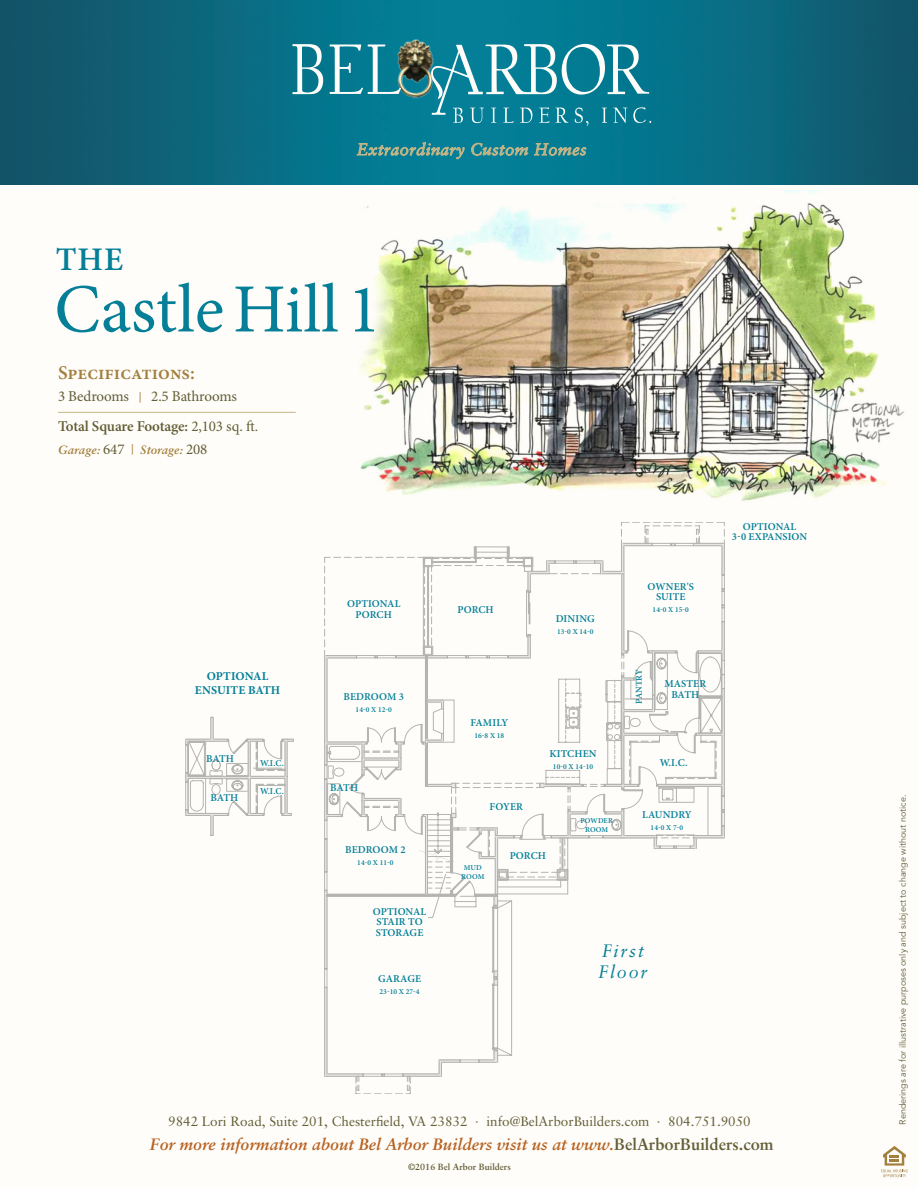
<style>
.page{position:relative;width:918px;height:1188px;background:#fff}
.page>*{position:absolute;margin:0;border:0;box-sizing:border-box;transform-origin:0 0}
.t1{font:69px "Minion Pro";color:#047f97}
.t2{font:600 33px "Minion Pro";color:#047f97}
.t3{font:600 19.5px "Minion Pro";color:#a4803e}
.t4{font:italic 18px "Sabon CE";letter-spacing:.1em;color:#047f97}
.t5{font:italic 700 16.5px "Sabon";color:#b76322}
.t6{font:italic 16.5px "Sabon";letter-spacing:.03em;color:#c3b587}
.t7{font:600 15px "Minion Pro";letter-spacing:-.02em;color:#635e35}
.t8{font:15px "Minion Pro";letter-spacing:-.01em;color:#635e35}
.t9{font:13.5px "Sabon";color:#635e35}
.t10{font:italic 700 12px "Sabon CE";color:#a4803e}
.t11{font:700 12px "Minion Pro";letter-spacing:.01em;color:#047f97}
.t12{font:600 10.5px/10.5px "Minion Pro";letter-spacing:.01em;color:#047f97}
.t13{font:9px "Avenir";color:#635e35}
.t14{font:700 9px "Sabon";color:#635e35}
.t15{font:600 9px "Minion Pro";letter-spacing:.01em;color:#047f97}
.t16{font:600 7.5px "Minion Pro";letter-spacing:.01em;color:#047f97}
.s1{font-weight:600;font-size:10.5px;color:#a4803e}
.s2{font-weight:400}
.s3{font-family:"Minion Pro";font-weight:400;font-style:normal;font-size:15px;color:#635e35}
.s4{font-family:"Minion Pro";font-weight:600;font-style:normal;font-size:10.5px}
.s5{color:#868262}
.s6{font-style:normal;color:#635e35}
</style>
<div class="page">
<div style="left:0;top:160px;width:918px;height:1028px;background:#fefdfa"></div>
<svg style="left:324px;top:542px;width:401px;height:535px"></svg>
<svg style="left:186px;top:557px;width:265px;height:361px"></svg>
<hr style="left:58px;top:412px;width:238px;height:1px;background:#c3b587">
<img style="left:0;top:0;width:918px;height:185px">
<img style="left:395px;top:39px;width:41px;height:5px">
<svg style="left:292px;top:44px;width:359px;height:82px;background:#2f8ea0"></svg>
<svg style="left:357px;top:141px;width:108px;height:18px;background:#388c90"></svg>
<svg style="left:471px;top:143px;width:57px;height:14px"></svg>
<svg style="left:534px;top:143px;width:52px;height:14px"></svg>
<svg style="left:881px;top:1146px;width:27px;height:31px"></svg>
<img style="left:360px;top:190px;width:544px;height:311px">
<p class="t2" style="left:56px;top:237px;width:69px">THE</p>
<p class="t6" style="left:357px;top:140px;width:231px">Extraordinary Custom Homes</p>
<p class="t1" style="left:54px;top:263px;width:328px">Castle Hill 1</p>
<p class="t3" style="left:58px;top:359px;width:138px">Specifications:</p>
<p class="t8" style="left:58px;top:386px;width:180px">3 Bedrooms <span class="s1">|</span> 2.5 Bathrooms</p>
<p class="t7" style="left:58px;top:416px;width:202px">Total Square Footage: <span class="s2">2,103 sq. ft.</span></p>
<p class="t10" style="left:58px;top:442px;width:151px">Garage: <span class="s3">647</span> <span class="s4">|</span> Storage: <span class="s3">208</span></p>
<p class="t11" style="left:207px;top:668px;width:63px">OPTIONAL</p>
<p class="t11" style="left:195px;top:682px;width:87px">ENSUITE BATH</p>
<p class="t12" style="left:206px;top:753px;width:29px">BATH</p>
<p class="t12" style="left:211px;top:793px;width:29px">BATH</p>
<p class="t15" style="left:260px;top:756px;width:25px">W.I.C.</p>
<p class="t15" style="left:260px;top:785px;width:25px">W.I.C.</p>
<p class="t12" style="left:347px;top:599px;width:55px">OPTIONAL</p>
<p class="t12" style="left:356px;top:609px;width:38px">PORCH</p>
<p class="t12" style="left:344px;top:692px;width:62px">BEDROOM 3</p>
<p class="t16" style="left:356px;top:705px;width:38px">14-0 X 12-0</p>
<p class="t12" style="left:330px;top:782px;width:29px">BATH</p>
<p class="t12" style="left:345px;top:844px;width:62px">BEDROOM 2</p>
<p class="t16" style="left:357px;top:858px;width:38px">14-0 X 11-0</p>
<p class="t12" style="left:373px;top:906px;width:55px">OPTIONAL<br>STAIR TO<br>STORAGE</p>
<p class="t12" style="left:457px;top:604px;width:38px">PORCH</p>
<p class="t12" style="left:556px;top:613px;width:40px">DINING</p>
<p class="t16" style="left:557px;top:626px;width:38px">13-0 X 14-0</p>
<p class="t12" style="left:470px;top:717px;width:39px">FAMILY</p>
<p class="t16" style="left:474px;top:730px;width:31px">16-8 X 18</p>
<p class="t12" style="left:490px;top:802px;width:35px">FOYER</p>
<p class="t12" style="left:549px;top:748px;width:49px">KITCHEN</p>
<p class="t16" style="left:553px;top:761px;width:42px">10-0 X 14-10</p>
<p class="t16" style="left:581px;top:816px;width:34px">POWDER</p>
<p class="t16" style="left:585px;top:825px;width:25px">ROOM</p>
<p class="t16" style="left:464px;top:862px;width:19px">MUD</p>
<p class="t16" style="left:461px;top:871px;width:25px">ROOM</p>
<p class="t12" style="left:510px;top:850px;width:38px">PORCH</p>
<p class="t12" style="left:648px;top:581px;width:48px">OWNER'S</p>
<p class="t12" style="left:656px;top:591px;width:31px">SUITE</p>
<p class="t16" style="left:653px;top:605px;width:38px">14-0 X 15-0</p>
<p class="t15" style="left:633px;top:704px;width:36px;rotate:-90deg">PANTRY</p>
<p class="t12" style="left:664px;top:679px;width:43px">MASTER</p>
<p class="t12" style="left:671px;top:689px;width:29px">BATH</p>
<p class="t12" style="left:660px;top:757px;width:29px">W.I.C.</p>
<p class="t12" style="left:642px;top:809px;width:51px">LAUNDRY</p>
<p class="t16" style="left:651px;top:822px;width:34px">14-0 X 7-0</p>
<p class="t4" style="left:602px;top:940px;width:44px">First</p>
<p class="t12" style="left:378px;top:973px;width:45px">GARAGE</p>
<p class="t4" style="left:598px;top:961px;width:51px">Floor</p>
<p class="t16" style="left:380px;top:986px;width:42px">23-10 X 27-4</p>
<p class="t12" style="left:743px;top:521px;width:55px">OPTIONAL</p>
<p class="t12" style="left:732px;top:532px;width:77px">3-0 EXPANSION</p>
<p class="t9" style="left:168px;top:1113px;width:584px">9842 Lori Road, Suite 201, Chesterfield, VA 23832 <span class="s5">·</span> info@BelArborBuilders.com <span class="s5">·</span> 804.751.9050</p>
<p class="t5" style="left:150px;top:1134px;width:625px">For more information about Bel Arbor Builders visit us at www.<span class="s6">BelArborBuilders.com</span></p>
<p class="t14" style="left:408px;top:1161px;width:104px">©2016 Bel Arbor Builders</p>
<p class="t13" style="left:897px;top:1125px;width:331px;rotate:-90deg">Renderings are for illustrative purposes only and subject to change without notice.</p>
</div>
